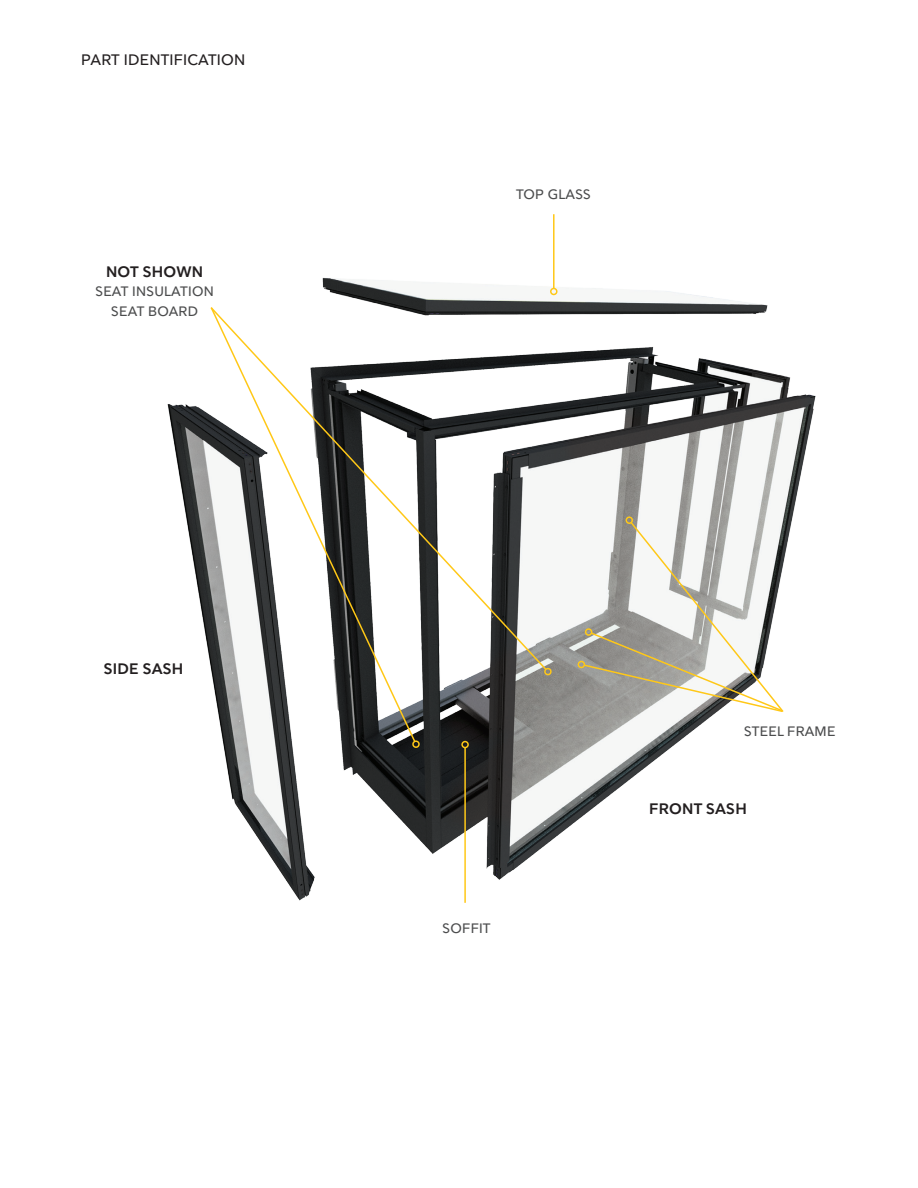
<style>
.page{position:relative;width:918px;height:1188px;background:#fff}
.page>*{position:absolute;margin:0;border:0;box-sizing:border-box;transform-origin:0 0}
.OM_Illustation_Text{font:600 15px "Nationale";letter-spacing:.015em;color:#231f20}
.OM_TOC_Head_Chapter{font:500 15px "Nationale";letter-spacing:.015em;color:#231f20}
.OM_Illustation_Text-2{font:500 13.5px "Nationale";letter-spacing:.015em;color:#4b4c4d}
</style>
<div class="page">
<img style="left:167px;top:277px;width:649px;height:624px">
<hr style="left:553px;top:214px;width:2px;height:74px;background:#ffc817">
<div style="left:550px;top:288px;width:8px;height:7px;border:2px solid #ffc817;border-radius:50%"></div>
<hr style="left:464px;top:748px;width:2px;height:155px;background:#ffc817">
<div style="left:461px;top:741px;width:8px;height:7px;border:2px solid #ffc817;border-radius:50%"></div>
<svg style="left:209px;top:672px;width:208px;height:71px"></svg>
<svg style="left:411px;top:739px;width:8px;height:10px"></svg>
<svg style="left:209px;top:306px;width:339px;height:366px"></svg>
<svg style="left:543px;top:666px;width:9px;height:11px"></svg>
<div style="left:626px;top:516px;width:7px;height:8px;border:2px solid #ffc817;border-radius:50%"></div>
<svg style="left:582px;top:520px;width:203px;height:194px"></svg>
<div style="left:578px;top:661px;width:7px;height:7px;border:2px solid #ffc817;border-radius:50%"></div>
<p class="OM_TOC_Head_Chapter" style="left:81px;top:51px;width:166px">PART IDENTIFICATION</p>
<p class="OM_Illustation_Text" style="left:106px;top:262px;width:99px">NOT SHOWN</p>
<p class="OM_Illustation_Text-2" style="left:95px;top:283px;width:120px">SEAT INSULATION</p>
<p class="OM_Illustation_Text-2" style="left:111px;top:302px;width:88px">SEAT BOARD</p>
<p class="OM_Illustation_Text" style="left:104px;top:659px;width:81px">SIDE SASH</p>
<p class="OM_Illustation_Text-2" style="left:516px;top:186px;width:76px">TOP GLASS</p>
<p class="OM_Illustation_Text-2" style="left:443px;top:919px;width:50px">SOFFIT</p>
<p class="OM_Illustation_Text-2" style="left:744px;top:722px;width:93px">STEEL FRAME</p>
<p class="OM_Illustation_Text" style="left:649px;top:799px;width:99px">FRONT SASH</p>
</div>
